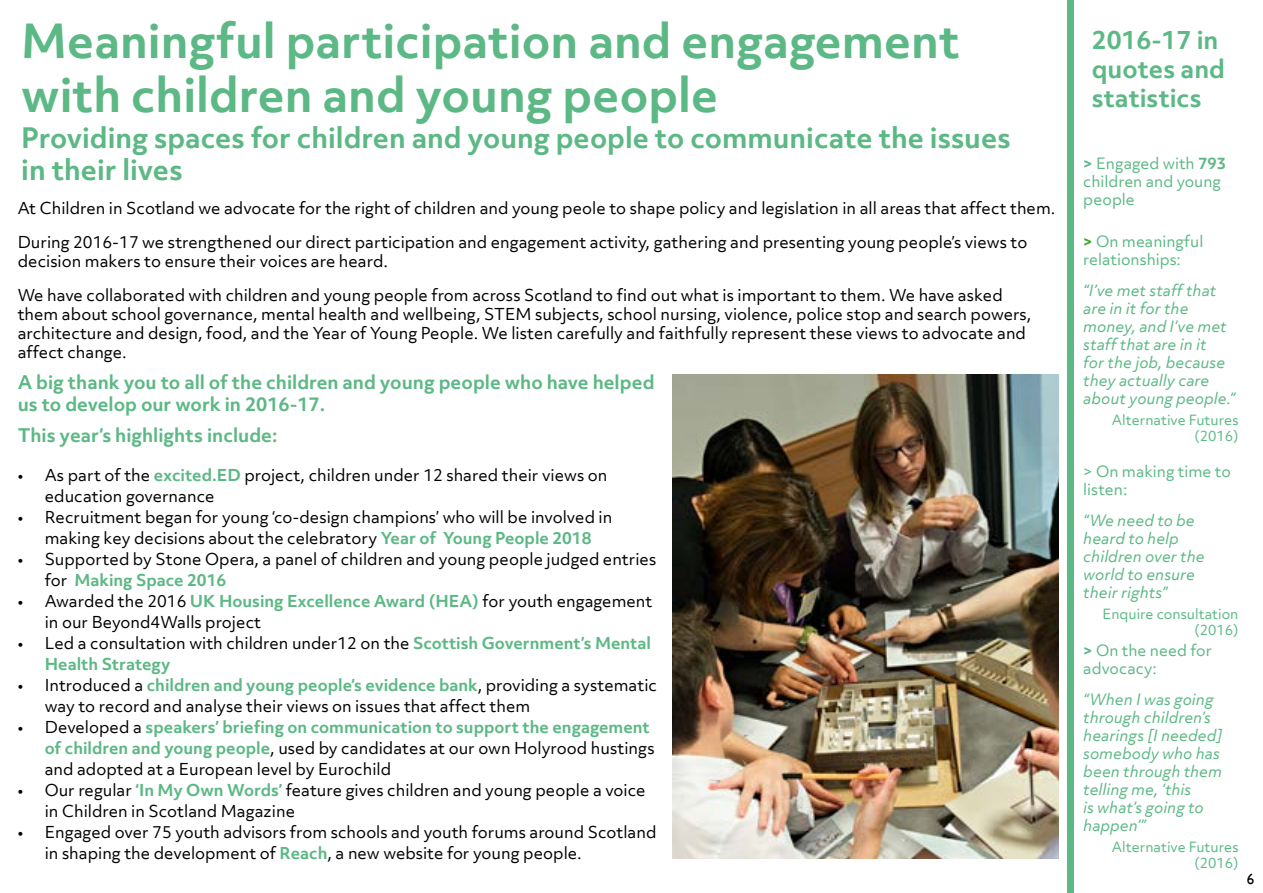
<style>
.page{position:relative;width:1263px;height:893px;background:#fff}
.page>*{position:absolute;margin:0;border:0;box-sizing:border-box;transform-origin:0 0}
.t1{font:700 45px/54px "Objektiv Mk 3";color:#5cb885}
.t2{font:700 27px/32.4px "Objektiv Mk 3";color:#5cb885}
.t3{font:700 24px/28.8px "Objektiv Mk 3";color:#5cb885}
.t4{font:700 18px/21.6px "Objektiv Mk 3";color:#5cb885}
.t5{font:15.75px/21px "Objektiv Mk 3";color:#000}
.t6{font:italic 15px/18px "Objektiv Mk 3";color:#5cb885}
.t7{font:15px/18px "Objektiv Mk 3";color:#5cb885}
.t8{font:15px "Gill Sans";color:#000}
.t9{font:13.5px/16.2px "Objektiv Mk 3";color:#5cb885;text-align:right}
.s1{font-weight:700;color:#5cb885}
.s2{font-weight:700}
.s3{font-weight:700;color:#3fa535}
</style>
<div class="page">
<div style="left:1067px;top:0;width:7px;height:893px;background:#5cb885"></div>
<img style="left:673px;top:375px;width:385px;height:484px">
<h1 class="t1" style="left:21px;top:13px;width:940px">Meaningful participation and engagement with children and young people</h1>
<h2 class="t2" style="left:21px;top:121px;width:991px">Providing spaces for children and young people to communicate the issues in their lives</h2>
<p class="t5" style="left:18px;top:191px;width:1039px;line-height:33.9px">At Children in Scotland we advocate for the right of children and young peole to shape policy and legislation in all areas that affect them.<br>During 2016-17 we strengthened our direct participation and engagement activity, gathering and presenting young people’s views to</p>
<p class="t5" style="left:18px;top:244px;width:987px;line-height:33.9px">decision makers to ensure their voices are heard.<br>We have collaborated with children and young people from across Scotland to find out what is important to them. We have asked</p>
<p class="t5" style="left:18px;top:304px;width:1015px;line-height:18.9px">them about school governance, mental health and wellbeing, STEM subjects, school nursing, violence, police stop and search powers, architecture and design, food, and the Year of Young People. We listen carefully and faithfully represent these views to advocate and affect change.</p>
<p class="t4" style="left:18px;top:372px;width:638px">A big thank you to all of the children and young people who have helped us to develop our work in 2016-17.</p>
<p class="t4" style="left:18px;top:424px;width:261px">This year’s highlights include:</p>
<p class="t5" style="left:45px;top:464px;width:564px;text-indent:-27px">• As part of the <span class="s1">excited.ED</span> project, children under 12 shared their views on education governance</p>
<p class="t5" style="left:18px;top:506px;width:596px;text-align:center">• Recruitment began for young ‘co-design champions’ who will be involved in making key decisions about the celebratory <span class="s1">Year of Young People 2018</span></p>
<p class="t5" style="left:45px;top:548px;width:613px;text-indent:-27px">• Supported by Stone Opera, a panel of children and young people judged entries for <span class="s1">Making Space 2016</span></p>
<p class="t5" style="left:45px;top:590px;width:609px;text-indent:-27px">• Awarded the 2016 <span class="s1">UK Housing Excellence Award (HEA)</span> for youth engagement in our Beyond4Walls project</p>
<p class="t5" style="left:45px;top:632px;width:608px;text-indent:-27px">• Led a consultation with children under12 on the <span class="s1">Scottish Government’s Mental<br>Health Strategy</span></p>
<p class="t5" style="left:45px;top:674px;width:614px;text-indent:-27px">• Introduced a <span class="s1">children and young people’s evidence bank</span>, providing a systematic way to record and analyse their views on issues that affect them</p>
<p class="t5" style="left:45px;top:716px;width:611px;text-indent:-27px">• Developed a <span class="s1">speakers’ briefing on communication to support the engagement of children and young people</span>, used by candidates at our own Holyrood hustings and adopted at a European level by Eurochild</p>
<p class="t5" style="left:45px;top:779px;width:602px;text-indent:-27px">• Our regular <span class="s1">‘In My Own Words’</span> feature gives children and young people a voice in Children in Scotland Magazine</p>
<p class="t5" style="left:45px;top:821px;width:613px;text-indent:-27px">• Engaged over 75 youth advisors from schools and youth forums around Scotland in shaping the development of <span class="s1">Reach</span>, a new website for young people.</p>
<h3 class="t3" style="left:1092px;top:25px;width:135px">2016-17 in quotes and statistics</h3>
<p class="t7" style="left:1083px;top:155px;width:144px"><span class="s2">&gt;</span> Engaged with <span class="s2">793 </span>children and young people</p>
<p class="t7" style="left:1083px;top:232px;width:121px"><span class="s3">&gt;</span> On meaningful relationships:</p>
<p class="t6" style="left:1083px;top:281px;width:153px">“I’ve met staff that are in it for the money, and I’ve met staff that are in it<br>for the job, because they actually care about young people.”</p>
<p class="t9" style="left:1112px;top:411px;width:128px">Alternative Futures (2016)</p>
<p class="t7" style="left:1083px;top:462px;width:149px">&gt; On making time to listen:</p>
<p class="t6" style="left:1083px;top:512px;width:123px">“We need to be heard to help children over the world to ensure their rights”</p>
<p class="t9" style="left:1102px;top:606px;width:138px">Enquire consultation (2016)</p>
<p class="t7" style="left:1083px;top:641px;width:130px"><span class="s2">&gt;</span> On the need for advocacy:</p>
<p class="t6" style="left:1083px;top:690px;width:140px">“When I was going through children’s hearings [I needed] somebody who has been through them telling me, ‘this<br>is what’s going to happen’”</p>
<p class="t9" style="left:1112px;top:838px;width:128px">Alternative Futures (2016)</p>
<p class="t8" style="left:1247px;top:870px;width:9px">6</p>
</div>
